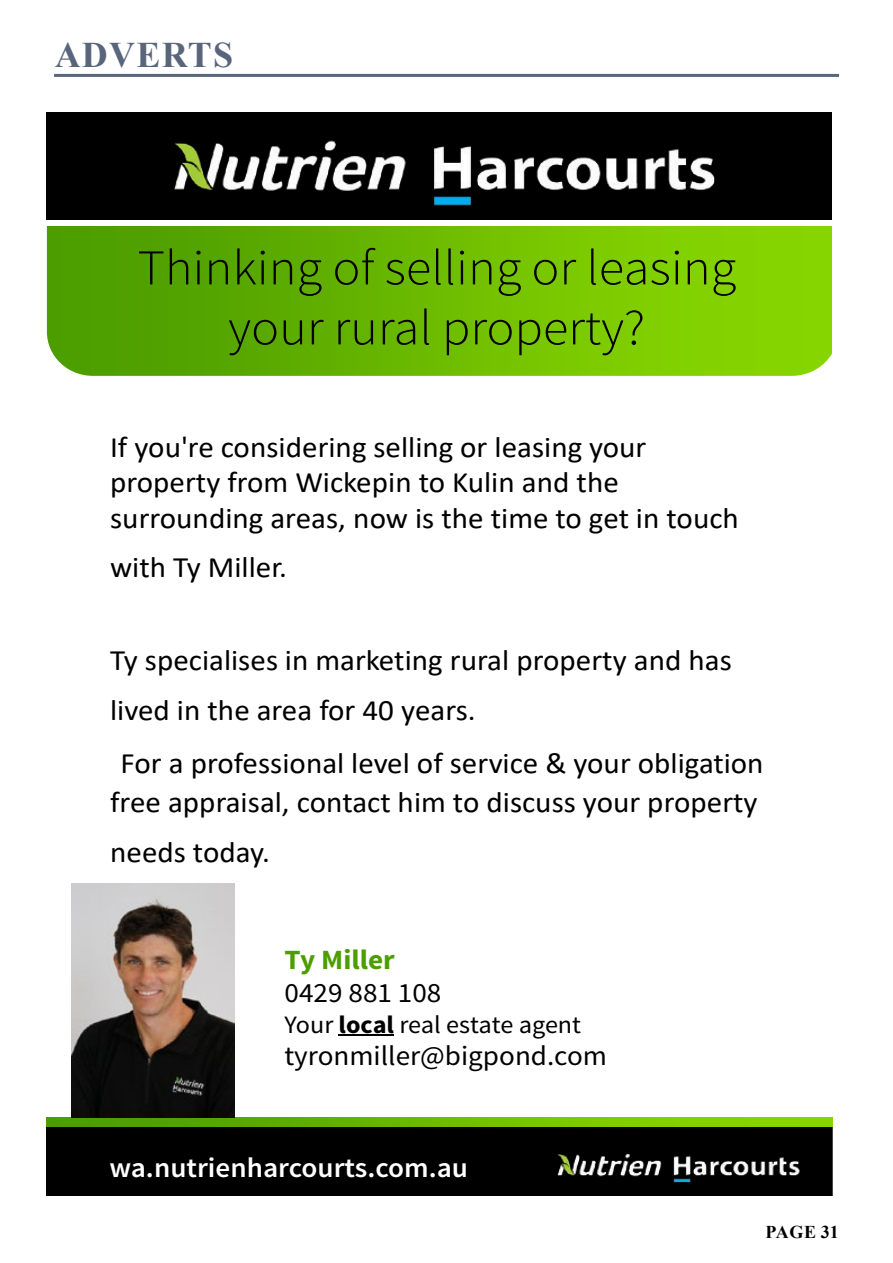
<style>
.page{position:relative;width:893px;height:1263px;background:#fff}
.page>*{position:absolute;margin:0;border:0;box-sizing:border-box;transform-origin:0 0}
.t1{font:300 49.95px/60px "Source Sans Pro";color:#000;text-align:center;scale:1.05 1}
.t2{font:700 36px "Times New Roman";letter-spacing:.035em;color:#59657b}
.t3{font:29.7px/35.5px "Calibri";color:#000;scale:1.05 1}
.t4{font:27.9px "Source Sans Pro";color:#000;scale:1.05 1}
.t5{font:600 27.9px "Source Sans Pro";color:#fff;scale:1.05 1}
.t6{font:700 27.9px "Source Sans Pro";color:#4c9e00;scale:1.05 1}
.t7{font:25.05px "Source Sans Pro";letter-spacing:-.005em;color:#000;scale:1.05 1}
.t8{font:700 18px "Times New Roman";letter-spacing:.015em;color:#000}
.s1{font-weight:700}
</style>
<div class="page">
<hr style="left:54px;top:74px;width:785px;height:3px;background:#59657b">
<svg style="left:47px;top:226px;width:785px;height:150px;background:#6cbb01"></svg>
<div style="left:47px;top:112px;width:785px;height:108px;background:#000"></div>
<hr style="left:339px;top:1034px;width:55px;height:2px;background:#000">
<img style="left:174px;top:140px;width:541px;height:66px">
<div style="left:47px;top:1127px;width:785px;height:69px;background:#000"></div>
<img style="left:514px;top:1134px;width:318px;height:62px">
<svg style="left:47px;top:1117px;width:785px;height:10px;background:#6ab700"></svg>
<img style="left:71px;top:883px;width:163px;height:234px">
<p class="t2" style="left:55px;top:29px;width:180px">ADVERTS</p>
<h1 class="t1" style="left:138px;top:238px;width:572px">Thinking of selling or leasing your rural property?</h1>
<p class="t3" style="left:110px;top:428px;width:600px">If you're considering selling or leasing your property from Wickepin to Kulin and the surrounding areas, now is the time to get in touch</p>
<p class="t3" style="left:110px;top:549px;width:170px">with Ty Miller.</p>
<p class="t3" style="left:110px;top:635px;width:594px;line-height:49.5px">Ty specialises in marketing rural property and has lived in the area for 40 years.</p>
<p class="t3" style="left:110px;top:743px;width:624px;line-height:39.5px;text-align:center">For a professional level of service &amp; your obligation free appraisal, contact him to discuss your property</p>
<p class="t3" style="left:110px;top:833px;width:154px">needs today.</p>
<p class="t6" style="left:285px;top:941px;width:107px">Ty Miller</p>
<p class="t4" style="left:285px;top:975px;width:151px">0429 881 108</p>
<p class="t7" style="left:285px;top:1009px;width:284px">Your <span class="s1">local</span> real estate agent</p>
<p class="t4" style="left:285px;top:1039px;width:309px">tyronmiller@bigpond.com</p>
<p class="t5" style="left:109px;top:1150px;width:343px">wa.nutrienharcourts.com.au</p>
<p class="t8" style="left:766px;top:1219px;width:75px">PAGE 31</p>
</div>
